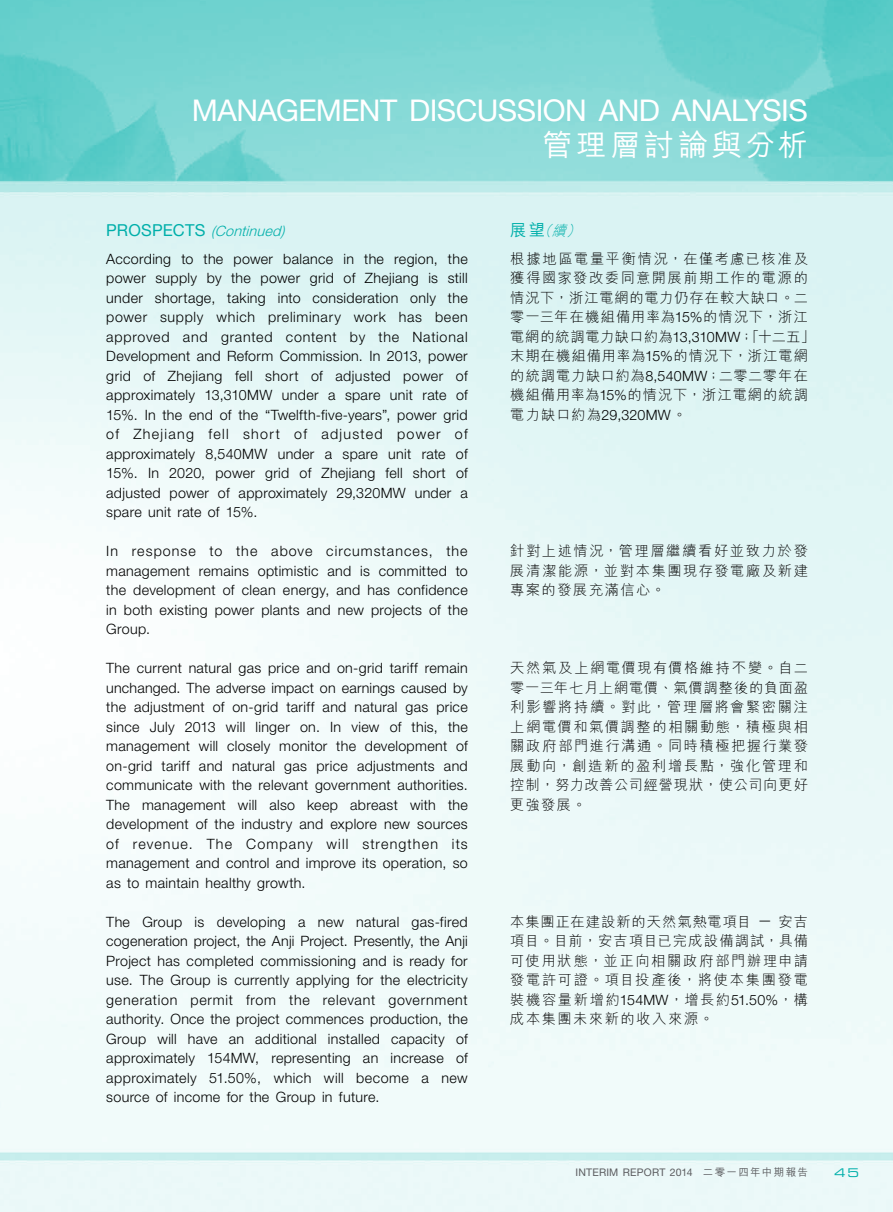
<style>
.page{position:relative;width:893px;height:1212px;background:#fff}
.page>*{position:absolute;margin:0;border:0;box-sizing:border-box;transform-origin:0 0}
.t1{font:30px "Helvetica Neue LT Std";letter-spacing:-.02em;color:#fff}
.t2{font:500 30px "M Hei HK";letter-spacing:.135em;color:#fff}
.t3{font:300 14.25px/19.5px "Helvetica Neue LT Std";letter-spacing:.02em;color:#000;text-align:justify}
.t4{font:300 14.25px/19.5px "M Hei HK";letter-spacing:.095em;color:#000;text-align:justify}
.t5{font:300 14.25px/19.5px "M Hei HK";letter-spacing:.065em;color:#000}
.t6{font:300 14.25px/27.8px "M Hei HK";letter-spacing:.125em;color:#000}
.t7{font:12px "Eurostile LT Std Ex 2";color:#00afaa}
.t8{font:10.5px "Helvetica Neue LT Std";letter-spacing:.015em;color:#5b5c5f}
.s1{font-weight:400;font-size:16.5px;color:#00afaa}
.s2{font-style:italic;color:#00afaa}
.s3{font-weight:500;font-size:16.5px;color:#00afaa}
.s4{font-family:"Helvetica Neue LT Std"}
.s5{font-family:"M Hei HK"}
.s6{font-family:"M Hei HK";font-weight:500}
</style>
<div class="page">
<img style="left:0;top:0;width:893px;height:1212px">
<h1 class="t1" style="left:192px;top:92px;width:618px">MANAGEMENT DISCUSSION AND ANALYSIS</h1>
<h1 class="t2" style="left:542px;top:123px;width:267px">管理層討論與分析</h1>
<p class="t3" style="left:106px;top:217px;width:363px;line-height:27.8px"><span class="s1">P R O S P E C T S</span> <span class="s2">(Continued)<br></span>According to the power balance in the region, the</p>
<p class="t3" style="left:106px;top:268px;width:363px">power supply by the power grid of Zhejiang is still under shortage, taking into consideration only the power supply which preliminary work has been approved and granted content by the National Development and Reform Commission. In 2013, power grid of Zhejiang fell short of adjusted power of approximately 13,310MW under a spare unit rate of 15%. In the end of the “Twelfth-five-years”, power grid of Zhejiang fell short of adjusted power of approximately 8,540MW under a spare unit rate of 15%. In 2020, power grid of Zhejiang fell short of adjusted power of approximately 29,320MW under a spare unit rate of 15%.</p>
<p class="t3" style="left:106px;top:541px;width:363px">In response to the above circumstances, the management remains optimistic and is committed to the development of clean energy, and has confidence in both existing power plants and new projects of the Group.</p>
<p class="t3" style="left:106px;top:658px;width:363px">The current natural gas price and on-grid tariff remain unchanged. The adverse impact on earnings caused by the adjustment of on-grid tariff and natural gas price since July 2013 will linger on. In view of this, the management will closely monitor the development of on-grid tariff and natural gas price adjustments and communicate with the relevant government authorities.<br>The management will also keep abreast with the development of the industry and explore new sources of revenue. The Company will strengthen its management and control and improve its operation, so as to maintain healthy growth.</p>
<p class="t3" style="left:106px;top:911px;width:363px">The Group is developing a new natural gas-fired cogeneration project, the Anji Project. Presently, the Anji Project has completed commissioning and is ready for use. The Group is currently applying for the electricity generation permit from the relevant government authority. Once the project commences production, the Group will have an additional installed capacity of approximately 154MW, representing an increase of approximately 51.50%, which will become a new source of income for the Group in future.</p>
<p class="t6" style="left:510px;top:216px;width:299px"><span class="s3">展望</span><span class="s2">（續）<br></span>根據地區電量平衡情況，在僅考慮已核准及</p>
<p class="t5" style="left:510px;top:268px;width:306px">獲得國家發改委同意開展前期工作的電源的情況下，浙江電網的電力仍存在較大缺口。二零一三年在機組備用率為<span class="s4">15%</span>的情況下，浙江電網的統調電力缺口約為<span class="s4">13,310MW</span>；「十二五」末期在機組備用率為<span class="s4">15%</span>的情況下，浙江電網的統調電力缺口約為<span class="s4">8,540MW</span>；二零二零年在機組備用率為<span class="s4">15%</span>的情況下，浙江電網的統調</p>
<p class="t3" style="left:510px;top:404px;width:178px"><span class="s5">電力缺口約為</span>29,320MW<span class="s5">。</span></p>
<p class="t4" style="left:510px;top:541px;width:299px">針對上述情況，管理層繼續看好並致力於發展清潔能源，並對本集團現存發電廠及新建專案的發展充滿信心。</p>
<p class="t4" style="left:510px;top:658px;width:299px">天然氣及上網電價現有價格維持不變。自二零一三年七月上網電價、氣價調整後的負面盈利影響將持續。對此，管理層將會緊密關注上網電價和氣價調整的相關動態，積極與相關政府部門進行溝通。同時積極把握行業發展動向，創造新的盈利增長點，強化管理和控制，努力改善公司經營現狀，使公司向更好更強發展。</p>
<p class="t4" style="left:510px;top:911px;width:299px">本集團正在建設新的天然氣熱電項目 <span class="s4">—</span> 安吉項目。目前，安吉項目已完成設備調試，具備可使用狀態，並正向相關政府部門辦理申請發電許可證。項目投產後，將使本集團發電裝機容量新增約<span class="s4">154MW</span>，增長約<span class="s4">51.50%</span>，構成本集團未來新的收入來源。</p>
<p class="t8" style="left:575px;top:1166px;width:234px">INTERIM REPORT 2014 <span class="s6">二零一四年中期報告</span></p>
<p class="t7" style="left:834px;top:1164px;width:26px">45</p>
</div>
